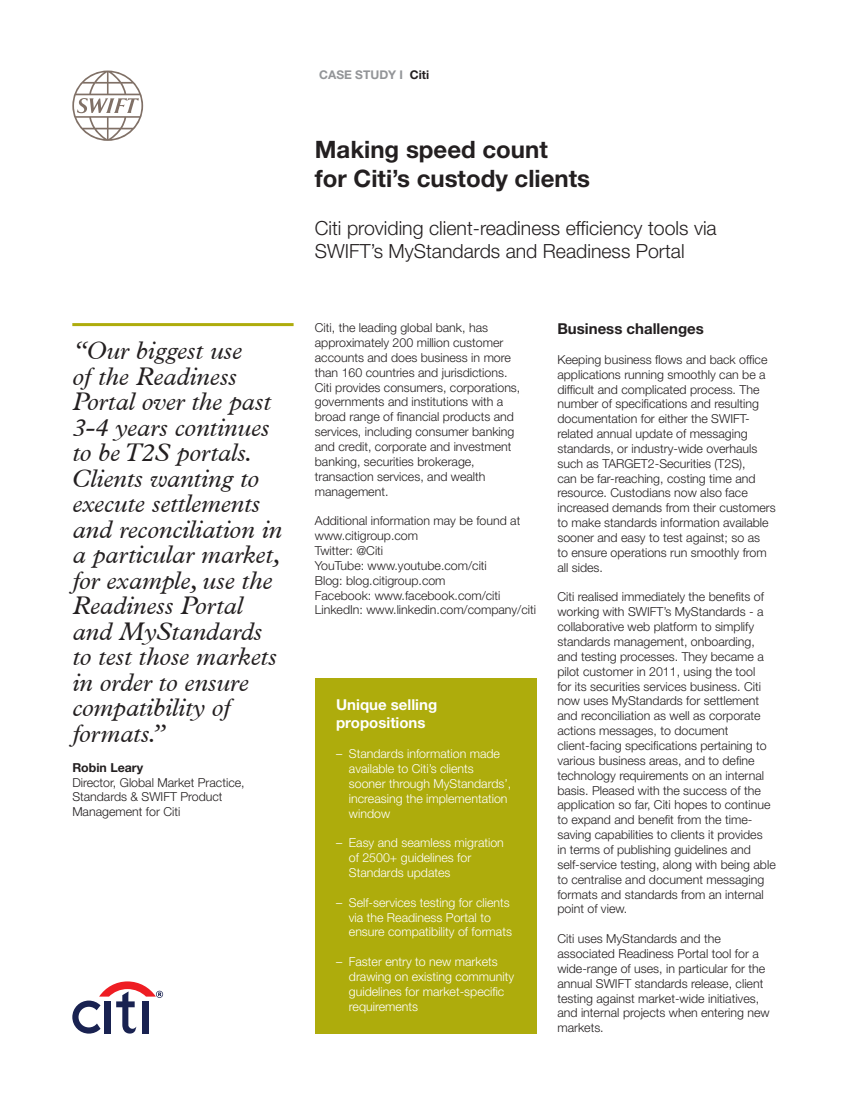
<style>
.page{position:relative;width:851px;height:1106px;background:#fff}
.page>*{position:absolute;margin:0;border:0;box-sizing:border-box;transform-origin:0 0}
.t1{font:italic 25.5px/25.5px "Plantin";color:#231f20}
.t2{font:700 24px "Helvetica Neue LT Std";color:#231f20}
.t3{font:300 19.5px/23.4px "Helvetica Neue LT Std";color:#231f20}
.t4{font:700 15px/18px "Helvetica Neue LT Std";color:#fff}
.t5{font:700 15px "Helvetica Neue LT Std";color:#231f20}
.t6{font:300 12.3px/14.9px "Helvetica Neue LT Std";color:#231f20}
.t7{font:300 12.3px/14.9px "Helvetica Neue LT Std";color:#fff}
.t8{font:700 12.3px "Helvetica Neue LT Std";color:#231f20}
.t9{font:700 12px "Helvetica Neue LT Std";color:#939598}
.s1{color:#231f20}
</style>
<div class="page">
<svg style="left:72px;top:71px;width:71px;height:70px"></svg>
<hr style="left:72px;top:323px;width:221px;height:3px;background:#aeac0c">
<div style="left:315px;top:678px;width:221px;height:355px;background:#aeac0c"></div>
<svg style="left:72px;top:981px;width:91px;height:52px"></svg>
<p class="t1" style="left:72px;top:338px;width:211px">“Our biggest use<br>of the Readiness<br>Portal over the past<br>3-4 years continues to be T2S portals.<br>Clients wanting to execute settlements and reconciliation in a particular market, for example, use the<br>Readiness Portal and MyStandards to test those markets in order to ensure compatibility of formats.”</p>
<p class="t8" style="left:72px;top:759px;width:72px">Robin Leary</p>
<p class="t6" style="left:72px;top:774px;width:174px">Director, Global Market Practice,<br>Standards &amp; SWIFT Product<br>Management for Citi</p>
<p class="t9" style="left:319px;top:67px;width:111px">CASE STUDY I <span class="s1">Citi</span></p>
<p class="t2" style="left:315px;top:134px;width:234px">Making speed count</p>
<p class="t2" style="left:315px;top:163px;width:277px">for Citi’s custody clients</p>
<p class="t3" style="left:315px;top:216px;width:403px">Citi providing client-readiness efficiency tools via<br>SWIFT’s MyStandards and Readiness Portal</p>
<p class="t6" style="left:315px;top:320px;width:207px">Citi, the leading global bank, has approximately 200 million customer accounts and does business in more than 160 countries and jurisdictions.<br>Citi provides consumers, corporations, governments and institutions with a broad range of financial products and services, including consumer banking and credit, corporate and investment banking, securities brokerage, transaction services, and wealth management.</p>
<p class="t6" style="left:315px;top:513px;width:207px">Additional information may be found at www.citigroup.com</p>
<p class="t6" style="left:315px;top:543px;width:70px">Twitter: @Citi</p>
<p class="t6" style="left:315px;top:558px;width:173px">YouTube: www.youtube.com/citi</p>
<p class="t6" style="left:315px;top:572px;width:132px">Blog: blog.citigroup.com</p>
<p class="t6" style="left:315px;top:587px;width:223px">Facebook: www.facebook.com/citi<br>LinkedIn: www.linkedin.com/company/citi</p>
<p class="t4" style="left:336px;top:695px;width:103px">Unique selling propositions</p>
<p class="t7" style="left:349px;top:746px;width:164px;text-indent:-13px">– Standards information made available to Citi’s clients sooner through MyStandards’, increasing the implementation window</p>
<p class="t7" style="left:349px;top:835px;width:156px;text-indent:-13px">– Easy and seamless migration of 2500+ guidelines for<br>Standards updates</p>
<p class="t7" style="left:349px;top:894px;width:164px;text-indent:-13px">– Self-services testing for clients via the Readiness Portal to ensure compatibility of formats</p>
<p class="t7" style="left:349px;top:954px;width:167px;text-indent:-13px">– Faster entry to new markets drawing on existing community guidelines for market-specific requirements</p>
<p class="t5" style="left:557px;top:319px;width:148px">Business challenges</p>
<p class="t6" style="left:557px;top:352px;width:220px">Keeping business flows and back office applications running smoothly can be a difficult and complicated process. The number of specifications and resulting documentation for either the SWIFT&shy;related annual update of messaging standards, or industry-wide overhauls such as TARGET2-Securities (T2S),<br>can be far-reaching, costing time and resource. Custodians now also face increased demands from their customers to make standards information available sooner and easy to test against; so as<br>to ensure operations run smoothly from all sides.</p>
<p class="t6" style="left:557px;top:589px;width:220px">Citi realised immediately the benefits of working with SWIFT’s MyStandards - a collaborative web platform to simplify standards management, onboarding, and testing processes. They became a pilot customer in 2011, using the tool<br>for its securities services business. Citi now uses MyStandards for settlement and reconciliation as well as corporate actions messages, to document client-facing specifications pertaining to various business areas, and to define technology requirements on an internal basis. Pleased with the success of the application so far, Citi hopes to continue to expand and benefit from the time&shy;saving capabilities to clients it provides<br>in terms of publishing guidelines and self-service testing, along with being able to centralise and document messaging formats and standards from an internal point of view.</p>
<p class="t6" style="left:557px;top:931px;width:214px">Citi uses MyStandards and the associated Readiness Portal tool for a wide-range of uses, in particular for the annual SWIFT standards release, client testing against market-wide initiatives, and internal projects when entering new markets.</p>
</div>
